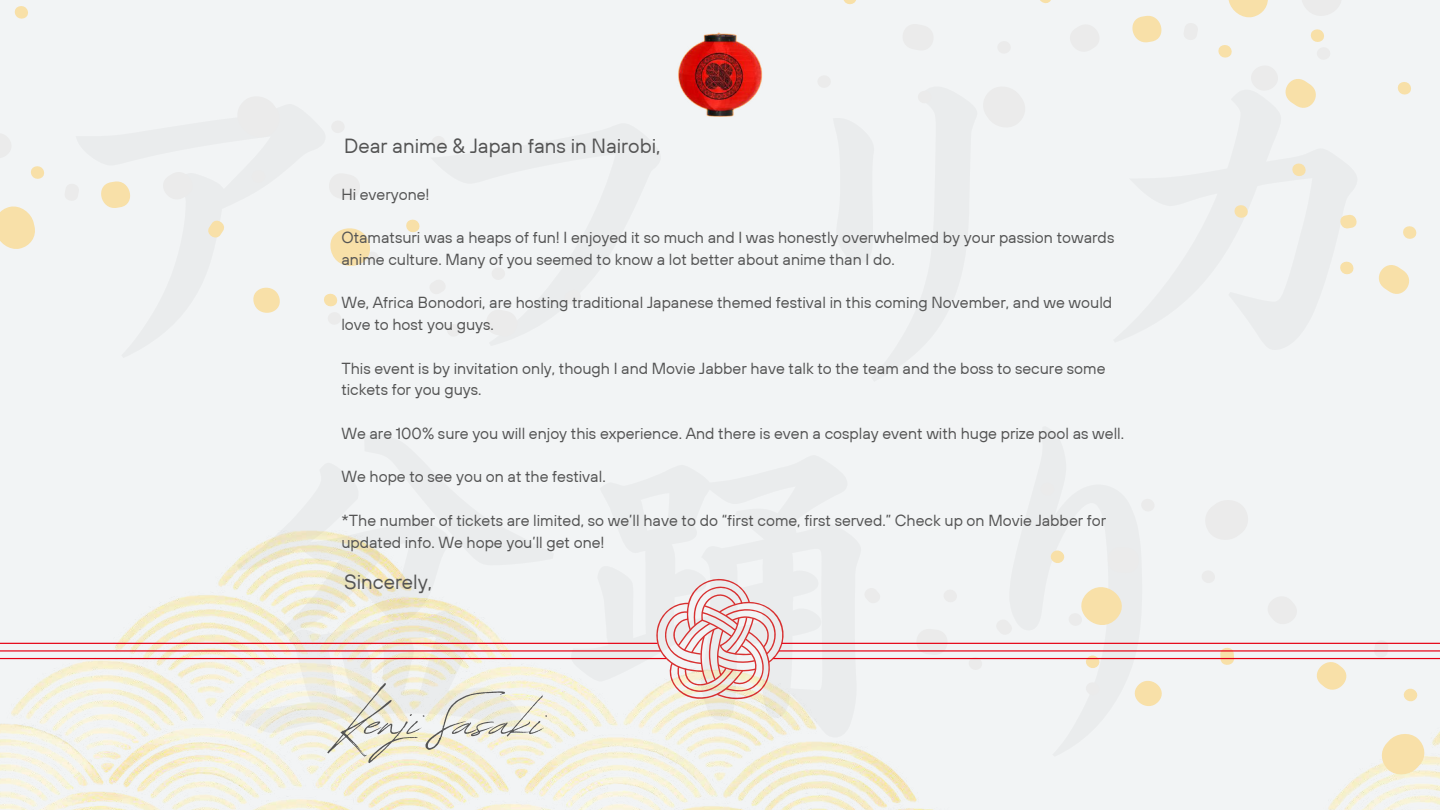
<style>
.page{position:relative;width:1440px;height:810px;background:#f2f4f5}
.page>*{position:absolute;margin:0;border:0;box-sizing:border-box;transform-origin:0 0}
.t1{font:350px "S Motoya Seikai Std W5";color:#545454}
.t2{font:73.5px "Revive 80 Signature";color:#545454}
.t3{font:20.5px "TT Hoves";color:#545454}
.t4{font:16px/21.8px "TT Hoves";color:#545454}
</style>
<div class="page">
<img style="left:817px;top:741px;width:30px;height:69px">
<img style="left:0;top:530px;width:817px;height:280px">
<img style="left:0;top:785px;width:393px;height:25px">
<svg style="left:843px;top:0;width:574px;height:294px"></svg>
<svg style="left:847px;top:642px;width:178px;height:168px"></svg>
<svg style="left:1025px;top:550px;width:415px;height:260px"></svg>
<svg style="left:655px;top:578px;width:132px;height:124px"></svg>
<hr style="left:782px;top:643px;width:658px;height:1px;background:#e60012">
<hr style="left:779px;top:650px;width:661px;height:2px;background:#e60012">
<hr style="left:773px;top:658px;width:667px;height:1px;background:#e60012">
<hr style="left:0;top:643px;width:658px;height:1px;background:#e60012">
<hr style="left:0;top:650px;width:660px;height:2px;background:#e60012">
<hr style="left:0;top:658px;width:666px;height:1px;background:#e60012">
<svg style="left:0;top:6px;width:420px;height:307px"></svg>
<img style="left:678px;top:32px;width:84px;height:85px">
<h1 class="t1" style="left:30px;top:44px;width:1401px">アフリカ</h1>
<p class="t3" style="left:344px;top:132px;width:318px">Dear anime &amp; Japan fans in Nairobi,</p>
<p class="t4" style="left:341px;top:183px;width:90px">Hi everyone!</p>
<p class="t4" style="left:341px;top:226px;width:775px">Otamatsuri was a heaps of fun! I enjoyed it so much and I was honestly overwhelmed by your passion towards anime culture. Many of you seemed to know a lot better about anime than I do.</p>
<p class="t4" style="left:341px;top:292px;width:772px">We, Africa Bonodori, are hosting traditional Japanese themed festival in this coming November, and we would love to host you guys.</p>
<p class="t4" style="left:341px;top:357px;width:766px">This event is by invitation only, though I and Movie Jabber have talk to the team and the boss to secure some tickets for you guys.</p>
<p class="t4" style="left:341px;top:422px;width:784px">We are 100% sure you will enjoy this experience. And there is even a cosplay event with huge prize pool as well.</p>
<p class="t4" style="left:341px;top:466px;width:266px">We hope to see you on at the festival.</p>
<p class="t4" style="left:341px;top:509px;width:766px">*The number of tickets are limited, so we’ll have to do “first come, first served.” Check up on Movie Jabber for updated info. We hope you’ll get one!</p>
<p class="t3" style="left:344px;top:569px;width:90px">Sincerely,</p>
<h2 class="t2" style="left:340px;top:665px;width:205px">Kenji Sasaki</h2>
</div>
